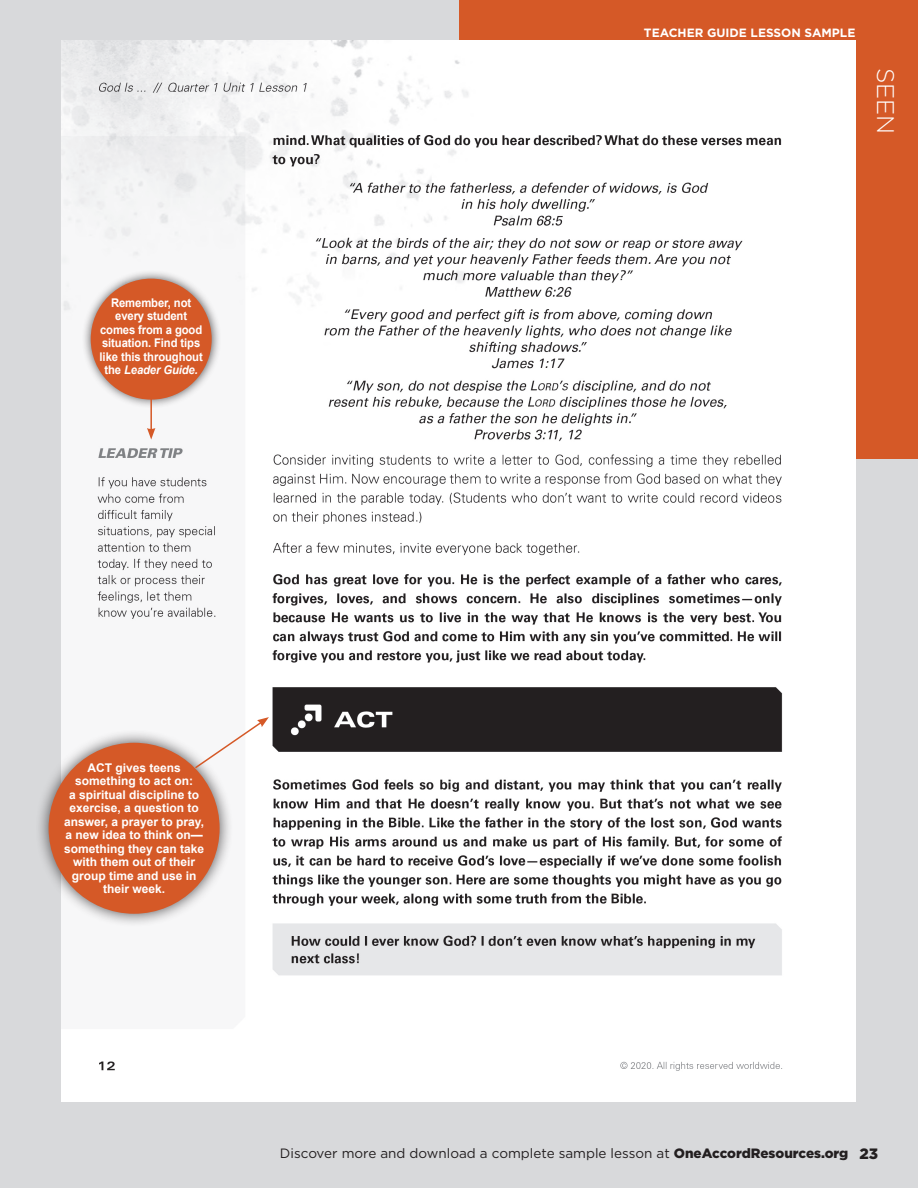
<style>
.page{position:relative;width:918px;height:1188px;background:#d8d9db}
.page>*{position:absolute;margin:0;border:0;box-sizing:border-box;transform-origin:0 0}
.t1{font:300 24px "Gotham";color:#fff}
.t2{font:13.5px "Gotham";color:#231f20}
.t3{font:700 12px/13.5px "Arial";color:#fff;text-align:center}
.t4{font:700 12px/13.5px "Arial";color:#fff;text-align:center;scale:.94 1}
.t5{font:700 12px "Gotham";color:#fff}
.s1{font-style:italic}
.s2{font-weight:900}
.s3{font-weight:900;font-size:15px}
</style>
<div class="page">
<div style="left:459px;top:0;width:459px;height:459px;background:#d55927"></div>
<img style="left:62px;top:41px;width:793px;height:1061px">
<div style="left:35px;top:729px;width:198px;height:198px;background:#231f20;opacity:.75"></div>
<div style="left:49px;top:743px;width:171px;height:171px;background:#d55927;border-radius:50%"></div>
<div style="left:81px;top:269px;width:140px;height:140px;background:#231f20;opacity:.75"></div>
<div style="left:91px;top:279px;width:121px;height:121px;background:#d55927;border-radius:50%"></div>
<hr style="left:150px;top:394px;width:2px;height:36px;background:#d55927">
<svg style="left:147px;top:428px;width:8px;height:12px"></svg>
<svg style="left:193px;top:717px;width:76px;height:53px;background:#f6f1f0"></svg>
<p class="t4" style="left:100px;top:296px;width:111px">Remember, not every student comes from a good situation. Find tips like this throughout the <span class="s1">Leader Guide.</span></p>
<p class="t5" style="left:644px;top:24px;width:213px">TEACHER GUIDE LESSON SAMPLE</p>
<h1 class="t1" style="left:901px;top:68px;width:68px;rotate:90deg">SEEN</h1>
<p class="t3" style="left:64px;top:761px;width:142px">ACT gives teens something to act on:<br>a spiritual discipline to exercise, a question to answer, a prayer to pray, a new idea to think on— something they can take with them out of their group time and use in their week.</p>
<p class="t2" style="left:280px;top:1145px;width:600px">Discover more and download a complete sample lesson at <span class="s2">OneAccordResources.org</span> <span class="s3">23</span></p>
</div>
